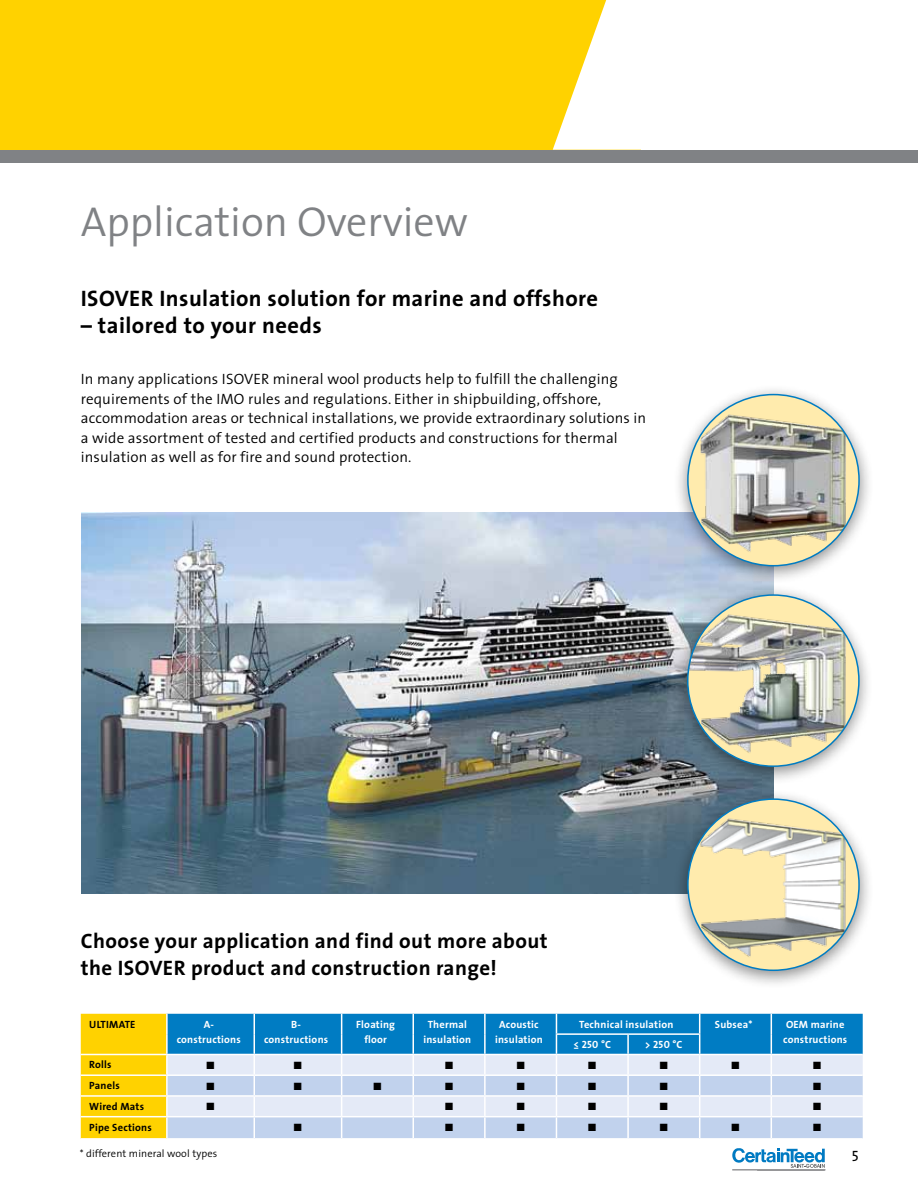
<style>
.page{position:relative;width:918px;height:1188px;background:#fff}
.page>*{position:absolute;margin:0;border:0;box-sizing:border-box;transform-origin:0 0}
.t1{font:300 42px "The Sans";color:#808285}
.t2{font:700 22.5px "The Sans";letter-spacing:.02em;color:#000}
.t3{font:700 21px/27px "The Sans";letter-spacing:.02em;color:#000}
.t4{font:300 15px/19.5px "The Sans";letter-spacing:.01em;color:#000}
.t5{font:15px "The Sans Caps";color:#000}
.t6{font:700 10.5px/15px "The Sans";letter-spacing:.02em;color:#fff;text-align:center}
.t7{font:700 10.5px "The Sans";letter-spacing:.02em;color:#000}
.t8{font:10.5px "Zapf Dingbats ITC";color:#000}
.t9{font:300 10.5px "The Sans";letter-spacing:.01em;color:#000}
.t10{font:10.5px "The Sans Bold Caps";letter-spacing:.02em;color:#fff}
.s1{font-family:"The Sans";font-weight:700}
</style>
<div class="page">
<div style="left:0;top:0;width:641px;height:155px;background:#ffd200"></div>
<svg style="left:553px;top:0;width:88px;height:150px;fill:#fff"></svg>
<div style="left:0;top:150px;width:918px;height:12px;background:#808285"></div>
<svg style="left:732px;top:1148px;width:93px;height:20px"></svg>
<hr style="left:732px;top:1170px;width:93px;height:1px;background:#5f6062">
<img style="left:81px;top:512px;width:693px;height:382px">
<svg style="left:81px;top:1014px;width:782px;height:124px;background:#9fc3cc"></svg>
<div style="left:673px;top:384px;width:201px;height:201px;background:#000;opacity:.45"></div>
<div style="left:688px;top:395px;width:171px;height:171px;background:#ffebad;border-radius:50%"></div>
<img style="left:688px;top:411px;width:171px;height:149px">
<div style="left:673px;top:789px;width:201px;height:200px;background:#000;opacity:.45"></div>
<div style="left:688px;top:799px;width:171px;height:171px;background:#ffebad;border-radius:50%"></div>
<img style="left:688px;top:816px;width:171px;height:148px">
<div style="left:673px;top:585px;width:201px;height:200px;background:#000;opacity:.45"></div>
<div style="left:688px;top:595px;width:171px;height:171px;background:#ffebad;border-radius:50%"></div>
<img style="left:688px;top:612px;width:171px;height:148px">
<h1 class="t1" style="left:81px;top:187px;width:389px">Application Overview</h1>
<h2 class="t2" style="left:81px;top:280px;width:519px">ISOVER Insulation solution for marine and offshore</h2>
<h2 class="t2" style="left:81px;top:307px;width:242px">– tailored to your needs</h2>
<p class="t4" style="left:81px;top:369px;width:567px">In many applications ISOVER mineral wool products help to fulfill the challenging requirements of the IMO rules and regulations. Either in shipbuilding, offshore, accommodation areas or technical installations, we provide extraordinary solutions in a wide assortment of tested and certified products and constructions for thermal insulation as well as for fire and sound protection.</p>
<h3 class="t3" style="left:81px;top:927px;width:468px">Choose your application and find out more about the ISOVER product and construction range!</h3>
<p class="t7" style="left:89px;top:1015px;width:48px">ULTIMATE</p>
<p class="t6" style="left:177px;top:1016px;width:66px">A&shy;constructions</p>
<p class="t6" style="left:264px;top:1016px;width:66px">B&shy;constructions</p>
<p class="t6" style="left:356px;top:1016px;width:40px">Floating floor</p>
<p class="t6" style="left:423px;top:1016px;width:49px">Thermal insulation</p>
<p class="t6" style="left:495px;top:1016px;width:49px">Acoustic insulation</p>
<p class="t6" style="left:579px;top:1016px;width:96px">Technical insulation</p>
<p class="t6" style="left:715px;top:1016px;width:39px">Subsea*</p>
<p class="t6" style="left:783px;top:1016px;width:66px;text-align:left">OEM marine constructions</p>
<p class="t10" style="left:573px;top:1036px;width:39px">≤ 250 °C</p>
<p class="t10" style="left:645px;top:1036px;width:39px"><span class="s1">&gt;</span> 250 °C</p>
<p class="t7" style="left:89px;top:1056px;width:24px">Rolls</p>
<p class="t8" style="left:207px;top:1060px;width:9px">■</p>
<p class="t8" style="left:294px;top:1060px;width:9px">■</p>
<p class="t8" style="left:445px;top:1060px;width:9px">■</p>
<p class="t8" style="left:517px;top:1060px;width:9px">■</p>
<p class="t8" style="left:588px;top:1060px;width:9px">■</p>
<p class="t8" style="left:660px;top:1060px;width:9px">■</p>
<p class="t8" style="left:732px;top:1060px;width:9px">■</p>
<p class="t8" style="left:813px;top:1060px;width:9px">■</p>
<p class="t7" style="left:89px;top:1077px;width:32px">Panels</p>
<p class="t8" style="left:207px;top:1081px;width:9px">■</p>
<p class="t8" style="left:294px;top:1081px;width:9px">■</p>
<p class="t8" style="left:373px;top:1081px;width:9px">■</p>
<p class="t8" style="left:445px;top:1081px;width:9px">■</p>
<p class="t8" style="left:517px;top:1081px;width:9px">■</p>
<p class="t8" style="left:588px;top:1081px;width:9px">■</p>
<p class="t8" style="left:660px;top:1081px;width:9px">■</p>
<p class="t8" style="left:813px;top:1081px;width:9px">■</p>
<p class="t7" style="left:89px;top:1098px;width:56px">Wired Mats</p>
<p class="t8" style="left:207px;top:1102px;width:9px">■</p>
<p class="t8" style="left:445px;top:1102px;width:9px">■</p>
<p class="t8" style="left:517px;top:1102px;width:9px">■</p>
<p class="t8" style="left:588px;top:1102px;width:9px">■</p>
<p class="t8" style="left:660px;top:1102px;width:9px">■</p>
<p class="t8" style="left:813px;top:1102px;width:9px">■</p>
<p class="t7" style="left:89px;top:1118px;width:64px">Pipe Sections</p>
<p class="t8" style="left:294px;top:1122px;width:9px">■</p>
<p class="t8" style="left:445px;top:1122px;width:9px">■</p>
<p class="t8" style="left:517px;top:1122px;width:9px">■</p>
<p class="t8" style="left:588px;top:1122px;width:9px">■</p>
<p class="t8" style="left:660px;top:1122px;width:9px">■</p>
<p class="t8" style="left:732px;top:1122px;width:9px">■</p>
<p class="t8" style="left:813px;top:1122px;width:9px">■</p>
<p class="t9" style="left:80px;top:1144px;width:139px">* different mineral wool types</p>
<p class="t5" style="left:852px;top:1144px;width:8px">5</p>
</div>
